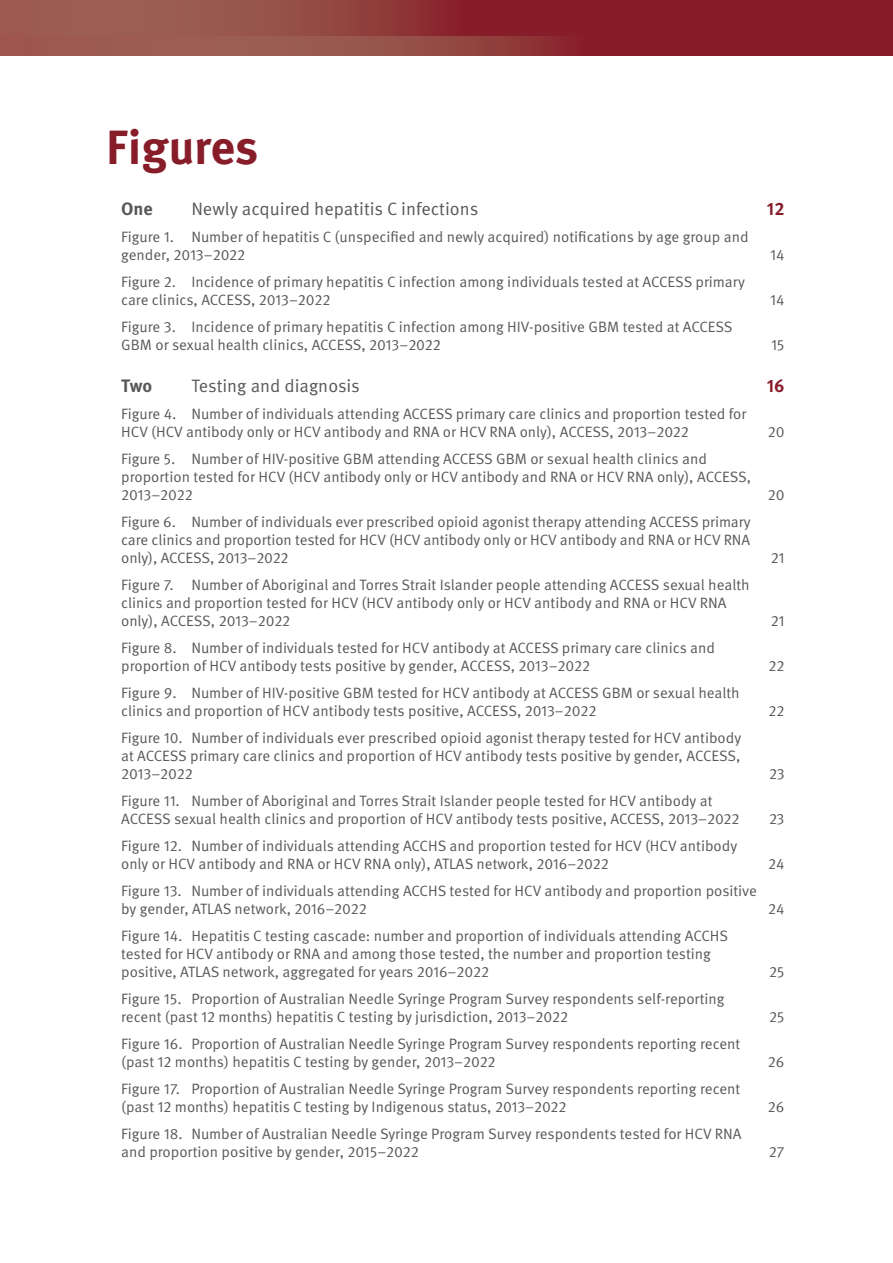
<style>
.page{position:relative;width:893px;height:1263px;background:#fff}
.page>*{position:absolute;margin:0;border:0;box-sizing:border-box;transform-origin:0 0}
.t1{font:700 48px "Meta OT";letter-spacing:-.005em;color:#881d2a}
.t2{font:18px "Meta OT Norm";color:#57585a}
.t3{font:700 18px "Meta OT";letter-spacing:-.005em;color:#57585a}
.t4{font:700 18px "Meta OT";color:#881d2a}
.t5{font:15px/18px "Meta OT Norm";color:#57585a}
</style>
<div class="page">
<svg style="left:0;top:0;width:893px;height:37px;background:#8f363a"></svg>
<svg style="left:0;top:37px;width:893px;height:18px;background:#923e3f"></svg>
<h1 class="t1" style="left:106px;top:119px;width:154px">Figures</h1>
<p class="t3" style="left:121px;top:198px;width:33px">One</p>
<p class="t2" style="left:191px;top:198px;width:289px">Newly acquired hepatitis C infections</p>
<p class="t4" style="left:767px;top:198px;width:19px">12</p>
<p class="t5" style="left:121px;top:228px;width:629px">Figure 1. Number of hepatitis C (unspecified and newly acquired) notifications by age group and gender, 2013–2022</p>
<p class="t5" style="left:770px;top:246px;width:16px">14</p>
<p class="t5" style="left:121px;top:273px;width:625px">Figure 2. Incidence of primary hepatitis C infection among individuals tested at ACCESS primary care clinics, ACCESS, 2013–2022</p>
<p class="t5" style="left:121px;top:318px;width:613px">Figure 3. Incidence of primary hepatitis C infection among HIV‑positive GBM tested at ACCESS<br>GBM or sexual health clinics, ACCESS, 2013–2022</p>
<p class="t5" style="left:770px;top:291px;width:16px">14</p>
<p class="t5" style="left:771px;top:336px;width:15px">15</p>
<p class="t3" style="left:121px;top:375px;width:32px">Two</p>
<p class="t2" style="left:191px;top:375px;width:170px">Testing and diagnosis</p>
<p class="t4" style="left:767px;top:375px;width:19px">16</p>
<p class="t5" style="left:121px;top:405px;width:627px">Figure 4. Number of individuals attending ACCESS primary care clinics and proportion tested for<br>HCV (HCV antibody only or HCV antibody and RNA or HCV RNA only), ACCESS, 2013–2022</p>
<p class="t5" style="left:768px;top:423px;width:18px">20</p>
<p class="t5" style="left:121px;top:450px;width:631px">Figure 5. Number of HIV‑positive GBM attending ACCESS GBM or sexual health clinics and proportion tested for HCV (HCV antibody only or HCV antibody and RNA or HCV RNA only), ACCESS,<br>2013–2022</p>
<p class="t5" style="left:121px;top:513px;width:631px;text-align:justify">Figure 6. Number of individuals ever prescribed opioid agonist therapy attending ACCESS primary care clinics and proportion tested for HCV (HCV antibody only or HCV antibody and RNA or HCV RNA only), ACCESS, 2013–2022</p>
<p class="t5" style="left:121px;top:576px;width:630px">Figure 7. Number of Aboriginal and Torres Strait Islander people attending ACCESS sexual health clinics and proportion tested for HCV (HCV antibody only or HCV antibody and RNA or HCV RNA only), ACCESS, 2013–2022</p>
<p class="t5" style="left:121px;top:639px;width:595px">Figure 8. Number of individuals tested for HCV antibody at ACCESS primary care clinics and proportion of HCV antibody tests positive by gender, ACCESS, 2013–2022</p>
<p class="t5" style="left:121px;top:684px;width:620px">Figure 9. Number of HIV‑positive GBM tested for HCV antibody at ACCESS GBM or sexual health clinics and proportion of HCV antibody tests positive, ACCESS, 2013–2022</p>
<p class="t5" style="left:121px;top:729px;width:622px;text-align:justify">Figure 10. Number of individuals ever prescribed opioid agonist therapy tested for HCV antibody at ACCESS primary care clinics and proportion of HCV antibody tests positive by gender, ACCESS, 2013–2022</p>
<p class="t5" style="left:121px;top:792px;width:620px">Figure 11. Number of Aboriginal and Torres Strait Islander people tested for HCV antibody at<br>ACCESS sexual health clinics and proportion of HCV antibody tests positive, ACCESS, 2013–2022</p>
<p class="t5" style="left:121px;top:837px;width:618px">Figure 12. Number of individuals attending ACCHS and proportion tested for HCV (HCV antibody only or HCV antibody and RNA or HCV RNA only), ATLAS network, 2016–2022</p>
<p class="t5" style="left:121px;top:882px;width:637px">Figure 13. Number of individuals attending ACCHS tested for HCV antibody and proportion positive by gender, ATLAS network, 2016–2022</p>
<p class="t5" style="left:121px;top:927px;width:608px">Figure 14. Hepatitis C testing cascade: number and proportion of individuals attending ACCHS tested for HCV antibody or RNA and among those tested, the number and proportion testing positive, ATLAS network, aggregated for years 2016–2022</p>
<p class="t5" style="left:121px;top:990px;width:605px">Figure 15. Proportion of Australian Needle Syringe Program Survey respondents self‑reporting recent (past 12 months) hepatitis C testing by jurisdiction, 2013–2022</p>
<p class="t5" style="left:121px;top:1035px;width:621px">Figure 16. Proportion of Australian Needle Syringe Program Survey respondents reporting recent (past 12 months) hepatitis C testing by gender, 2013–2022</p>
<p class="t5" style="left:121px;top:1080px;width:621px">Figure 17. Proportion of Australian Needle Syringe Program Survey respondents reporting recent (past 12 months) hepatitis C testing by Indigenous status, 2013–2022</p>
<p class="t5" style="left:121px;top:1125px;width:622px">Figure 18. Number of Australian Needle Syringe Program Survey respondents tested for HCV RNA and proportion positive by gender, 2015–2022</p>
<p class="t5" style="left:768px;top:486px;width:18px">20</p>
<p class="t5" style="left:771px;top:549px;width:15px">21</p>
<p class="t5" style="left:771px;top:612px;width:15px">21</p>
<p class="t5" style="left:769px;top:657px;width:17px">22</p>
<p class="t5" style="left:769px;top:702px;width:17px">22</p>
<p class="t5" style="left:769px;top:765px;width:17px">23</p>
<p class="t5" style="left:769px;top:810px;width:17px">23</p>
<p class="t5" style="left:768px;top:855px;width:18px">24</p>
<p class="t5" style="left:768px;top:900px;width:18px">24</p>
<p class="t5" style="left:769px;top:963px;width:17px">25</p>
<p class="t5" style="left:769px;top:1008px;width:17px">25</p>
<p class="t5" style="left:768px;top:1053px;width:18px">26</p>
<p class="t5" style="left:768px;top:1098px;width:18px">26</p>
<p class="t5" style="left:769px;top:1143px;width:17px">27</p>
</div>
